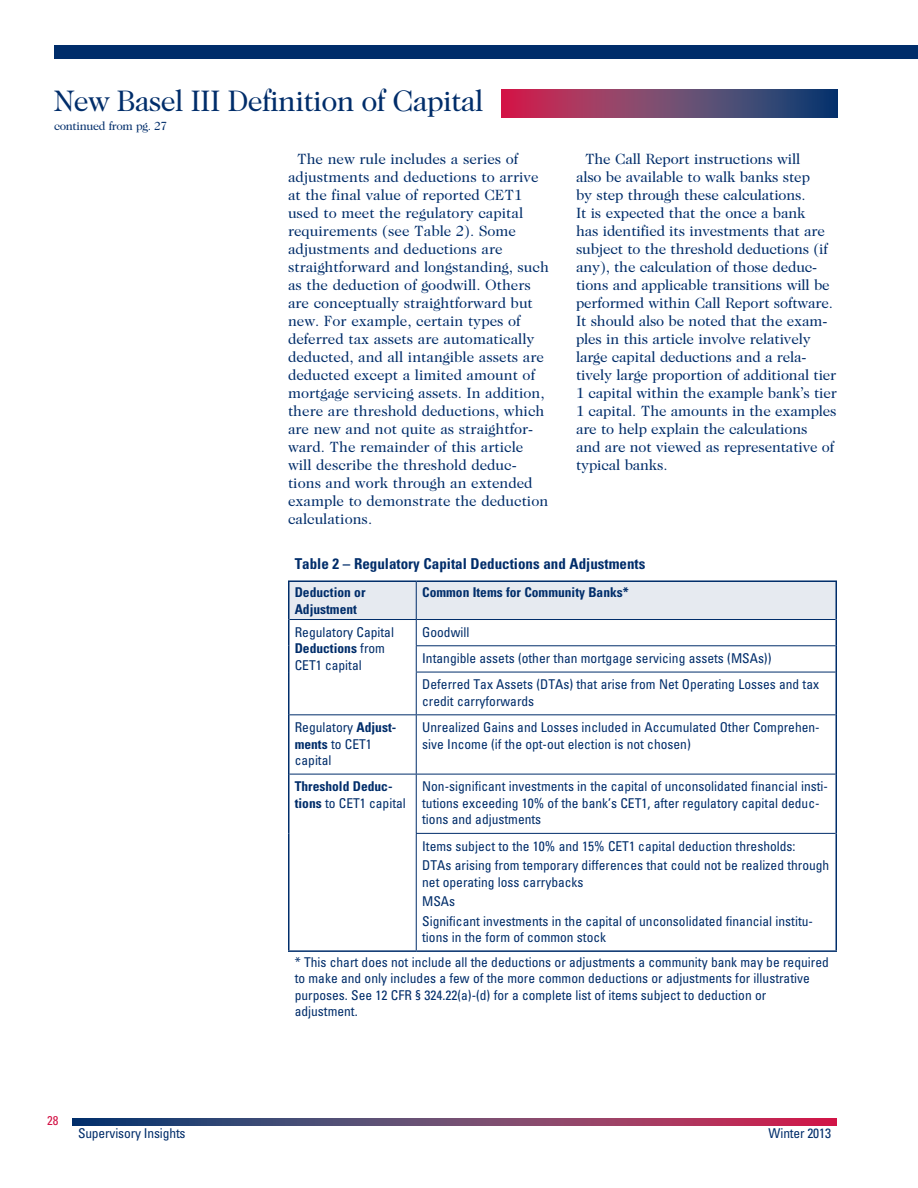
<style>
.page{position:relative;width:918px;height:1188px;background:#fff}
.page>*{position:absolute;margin:0;border:0;box-sizing:border-box;transform-origin:0 0}
.t1{font:30px "Caslon 224 Std";letter-spacing:-.025em;color:#002d6a}
.t2{font:15px/18px "Caslon 224 Std";color:#002d6a}
.t3{font:700 condensed 15px "Univers LT Std";color:#002d6a}
.t4{font:condensed 13.5px/16.5px "Univers LT Std";color:#002d6a}
.t5{font:700 condensed 13.5px/16.5px "Univers LT Std";color:#002d6a}
.t6{font:condensed 12.75px "Univers LT Std";color:#d31245}
.t7{font:12px "Caslon 224 Std";letter-spacing:-.025em;color:#002d6a}
.s1{font-weight:700}
.s2{font-weight:400}
</style>
<div class="page">
<div style="left:54px;top:45px;width:864px;height:13px;background:#002d6a"></div>
<svg style="left:72px;top:1119px;width:765px;height:6px"></svg>
<hr style="left:416px;top:672px;width:420px;height:1px;background:#002d6a">
<hr style="left:416px;top:672px;width:1px;height:42px;background:#002d6a">
<hr style="left:290px;top:714px;width:126px;height:1px;background:#002d6a">
<hr style="left:416px;top:714px;width:420px;height:1px;background:#002d6a">
<hr style="left:416px;top:715px;width:1px;height:59px;background:#002d6a">
<hr style="left:290px;top:774px;width:126px;height:1px;background:#002d6a">
<hr style="left:416px;top:774px;width:420px;height:1px;background:#002d6a">
<hr style="left:416px;top:774px;width:1px;height:59px;background:#002d6a">
<hr style="left:416px;top:833px;width:420px;height:1px;background:#002d6a">
<hr style="left:416px;top:834px;width:1px;height:116px;background:#002d6a">
<hr style="left:288px;top:620px;width:2px;height:26px;background:#002d6a">
<hr style="left:288px;top:646px;width:2px;height:26px;background:#002d6a">
<hr style="left:288px;top:672px;width:2px;height:43px;background:#002d6a">
<svg style="left:289px;top:582px;width:548px;height:90px"></svg>
<hr style="left:836px;top:672px;width:1px;height:43px;background:#002d6a">
<hr style="left:288px;top:715px;width:2px;height:59px;background:#002d6a">
<hr style="left:836px;top:715px;width:1px;height:59px;background:#002d6a">
<hr style="left:288px;top:774px;width:2px;height:59px;background:#002d6a">
<hr style="left:288px;top:833px;width:2px;height:117px;background:#002d6a">
<hr style="left:288px;top:950px;width:128px;height:2px;background:#002d6a">
<hr style="left:836px;top:774px;width:1px;height:59px;background:#002d6a">
<hr style="left:836px;top:833px;width:1px;height:117px;background:#002d6a">
<hr style="left:416px;top:950px;width:421px;height:2px;background:#002d6a">
<hr style="left:288px;top:580px;width:128px;height:2px;background:#002d6a">
<hr style="left:288px;top:582px;width:2px;height:38px;background:#002d6a">
<hr style="left:416px;top:580px;width:421px;height:2px;background:#002d6a">
<hr style="left:836px;top:582px;width:1px;height:38px;background:#002d6a">
<hr style="left:416px;top:582px;width:1px;height:37px;background:#002d6a">
<hr style="left:290px;top:619px;width:126px;height:1px;background:#002d6a">
<hr style="left:416px;top:619px;width:420px;height:1px;background:#002d6a">
<svg style="left:502px;top:89px;width:336px;height:28px"></svg>
<h1 class="t1" style="left:54px;top:83px;width:431px">New Basel III Definition of Capital</h1>
<p class="t7" style="left:54px;top:119px;width:115px">continued from pg. 27</p>
<p class="t2" style="left:288px;top:150px;width:262px;text-indent:9px">The new rule includes a series of adjustments and deductions to arrive at the final value of reported CET1 used to meet the regulatory capital requirements (see Table 2). Some adjustments and deductions are straightforward and longstanding, such as the deduction of goodwill. Others are conceptually straightforward but new. For example, certain types of deferred tax assets are automatically deducted, and all intangible assets are deducted except a limited amount of mortgage servicing assets. In addition, there are threshold deductions, which are new and not quite as straightfor&shy;ward. The remainder of this article will describe the threshold deduc&shy;tions and work through an extended example to demonstrate the deduction calculations.</p>
<p class="t2" style="left:576px;top:150px;width:262px;text-indent:9px">The Call Report instructions will<br>also be available to walk banks step<br>by step through these calculations.<br>It is expected that the once a bank<br>has identified its investments that are subject to the threshold deductions (if any), the calculation of those deduc&shy;tions and applicable transitions will be performed within Call Report software.<br>It should also be noted that the exam&shy;ples in this article involve relatively large capital deductions and a rela&shy;tively large proportion of additional tier 1 capital within the example bank’s tier 1 capital. The amounts in the examples are to help explain the calculations<br>and are not viewed as representative of typical banks.</p>
<p class="t3" style="left:295px;top:555px;width:352px">Table 2 – Regulatory Capital Deductions and Adjustments</p>
<p class="t5" style="left:295px;top:584px;width:72px">Deduction or<br>Adjustment</p>
<p class="t5" style="left:422px;top:584px;width:208px">Common Items for Community Banks*</p>
<p class="t4" style="left:295px;top:624px;width:101px">Regulatory Capital<br><span class="s1">Deductions</span> from<br>CET1 capital</p>
<p class="t4" style="left:422px;top:619px;width:398px;line-height:26.2px">Goodwill<br>Intangible assets (other than mortgage servicing assets (MSAs))<br>Deferred Tax Assets (DTAs) that arise from Net Operating Losses and tax</p>
<p class="t4" style="left:422px;top:693px;width:114px">credit carryforwards</p>
<p class="t4" style="left:295px;top:719px;width:103px">Regulatory <span class="s1">Adjust&shy;ments</span> to CET1 capital</p>
<p class="t4" style="left:422px;top:719px;width:399px">Unrealized Gains and Losses included in Accumulated Other Comprehen&shy;sive Income (if the opt-out election is not chosen)</p>
<p class="t5" style="left:295px;top:778px;width:113px">Threshold Deduc&shy;tions <span class="s2">to CET1 capital</span></p>
<p class="t4" style="left:422px;top:778px;width:407px">Non-significant investments in the capital of unconsolidated financial insti&shy;tutions exceeding 10% of the bank’s CET1, after regulatory capital deduc&shy;tions and adjustments</p>
<p class="t4" style="left:422px;top:836px;width:409px;line-height:19.5px">Items subject to the 10% and 15% CET1 capital deduction thresholds:<br>DTAs arising from temporary differences that could not be realized through</p>
<p class="t4" style="left:422px;top:872px;width:392px;line-height:19.5px">net operating loss carrybacks<br>MSAs<br>Significant investments in the capital of unconsolidated financial institu-</p>
<p class="t4" style="left:295px;top:925px;width:536px;line-height:24.8px;text-indent:127px">tions in the form of common stock<br>* This chart does not include all the deductions or adjustments a community bank may be required</p>
<p class="t4" style="left:295px;top:970px;width:517px">to make and only includes a few of the more common deductions or adjustments for illustrative purposes. See 12 CFR § 324.22(a)-(d) for a complete list of items subject to deduction or adjustment.</p>
<p class="t6" style="left:47px;top:1113px;width:13px">28</p>
<p class="t4" style="left:78px;top:1125px;width:109px">Supervisory Insights</p>
<p class="t4" style="left:769px;top:1125px;width:64px">Winter 2013</p>
</div>
